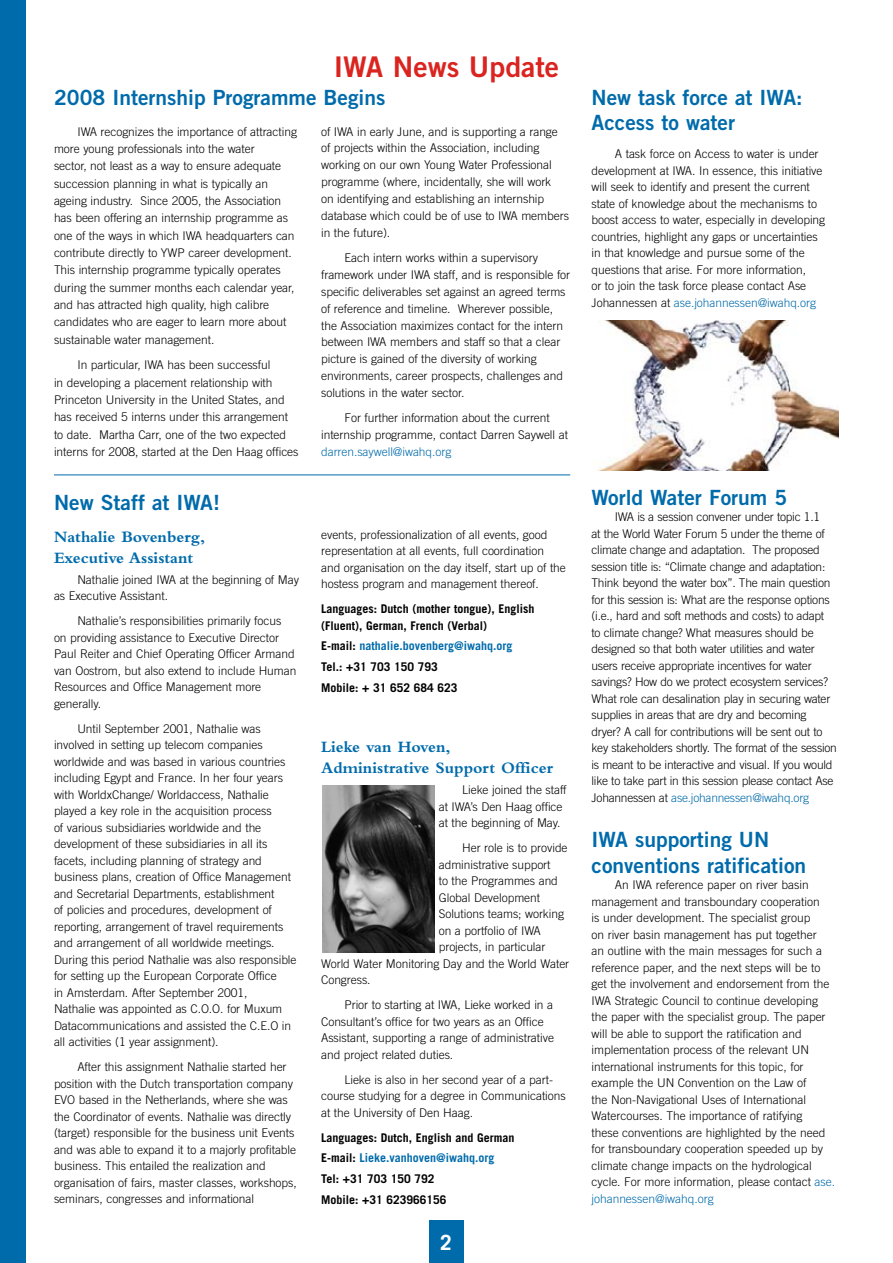
<style>
.page{position:relative;width:893px;height:1263px;background:#fff}
.page>*{position:absolute;margin:0;border:0;box-sizing:border-box;transform-origin:0 0}
.t1{font:28.5px "Trade Gothic Bold Two";color:#da2420}
.t2{font:21px/25.2px "Trade Gothic Bold Two";color:#006bab}
.t3{font:700 16.5px/21px "Bembo";color:#006bab}
.t4{font:300 12px/16.5px "Trade Gothic";letter-spacing:-.005em;color:#000}
.t5{font:700 12px/20.7px "Trade Gothic";color:#000}
.t6{font:300 12px "Trade Gothic";letter-spacing:-.005em;color:#006bab}
.s1{color:#006bab}
</style>
<div class="page">
<div style="left:429px;top:1220px;width:34px;height:43px;background:#006bab"></div>
<div style="left:0;top:0;width:26px;height:1263px;background:#006bab"></div>
<hr style="left:54px;top:474px;width:516px;height:1px;background:#006bab">
<img style="left:323px;top:785px;width:112px;height:167px">
<img style="left:598px;top:320px;width:241px;height:150px">
<h1 class="t1" style="left:334px;top:49px;width:227px">IWA News Update</h1>
<h2 class="t2" style="left:54px;top:85px;width:333px">2008 Internship Programme Begins</h2>
<p class="t4" style="left:54px;top:122px;width:245px;line-height:17.4px;text-indent:23px">IWA recognizes the importance of attracting more young professionals into the water<br>sector, not least as a way to ensure adequate succession planning in what is typically an ageing industry. Since 2005, the Association has been offering an internship programme as one of the ways in which IWA headquarters can contribute directly to YWP career development.<br>This internship programme typically operates during the summer months each calendar year, and has attracted high quality, high calibre candidates who are eager to learn more about sustainable water management.</p>
<p class="t4" style="left:54px;top:356px;width:246px;line-height:17.4px;text-indent:23px">In particular, IWA has been successful<br>in developing a placement relationship with Princeton University in the United States, and has received 5 interns under this arrangement to date. Martha Carr, one of the two expected interns for 2008, started at the Den Haag offices</p>
<h2 class="t2" style="left:54px;top:490px;width:168px">New Staff at IWA!</h2>
<h3 class="t3" style="left:54px;top:526px;width:153px">Nathalie Bovenberg,<br>Executive Assistant</h3>
<p class="t4" style="left:54px;top:571px;width:247px;text-indent:23px">Nathalie joined IWA at the beginning of May as Executive Assistant.</p>
<p class="t4" style="left:54px;top:612px;width:244px;text-indent:23px">Nathalie’s responsibilities primarily focus on providing assistance to Executive Director Paul Reiter and Chief Operating Officer Armand van Oostrom, but also extend to include Human Resources and Office Management more generally.</p>
<p class="t4" style="left:54px;top:720px;width:244px;text-indent:23px">Until September 2001, Nathalie was involved in setting up telecom companies worldwide and was based in various countries including Egypt and France. In her four years with WorldxChange/ Worldaccess, Nathalie played a key role in the acquisition process<br>of various subsidiaries worldwide and the development of these subsidiaries in all its facets, including planning of strategy and business plans, creation of Office Management and Secretarial Departments, establishment<br>of policies and procedures, development of reporting, arrangement of travel requirements and arrangement of all worldwide meetings.<br>During this period Nathalie was also responsible for setting up the European Corporate Office<br>in Amsterdam. After September 2001,<br>Nathalie was appointed as C.O.O. for Muxum Datacommunications and assisted the C.E.O in all activities (1 year assignment).</p>
<p class="t4" style="left:54px;top:1058px;width:244px;text-indent:23px">After this assignment Nathalie started her position with the Dutch transportation company EVO based in the Netherlands, where she was the Coordinator of events. Nathalie was directly (target) responsible for the business unit Events and was able to expand it to a majorly profitable business. This entailed the realization and organisation of fairs, master classes, workshops, seminars, congresses and informational</p>
<p class="t4" style="left:321px;top:123px;width:249px">of IWA in early June, and is supporting a range of projects within the Association, including working on our own Young Water Professional programme (where, incidentally, she will work<br>on identifying and establishing an internship database which could be of use to IWA members in the future).</p>
<p class="t4" style="left:321px;top:249px;width:251px;text-indent:23px">Each intern works within a supervisory framework under IWA staff, and is responsible for specific deliverables set against an agreed terms of reference and timeline. Wherever possible, the Association maximizes contact for the intern between IWA members and staff so that a clear picture is gained of the diversity of working environments, career prospects, challenges and solutions in the water sector.</p>
<p class="t4" style="left:321px;top:410px;width:248px;text-align:center">For further information about the current internship programme, contact Darren Saywell at</p>
<p class="t6" style="left:321px;top:445px;width:132px">darren.saywell@iwahq.org</p>
<p class="t4" style="left:321px;top:526px;width:246px">events, professionalization of all events, good representation at all events, full coordination and organisation on the day itself, start up of the hostess program and management thereof.</p>
<p class="t5" style="left:321px;top:600px;width:215px;line-height:16.5px">Languages: Dutch (mother tongue), English (Fluent), German, French (Verbal)</p>
<p class="t5" style="left:321px;top:636px;width:193px">E-mail: <span class="s1">nathalie.bovenberg@iwahq.org<br></span>Tel.: +31 703 150 793<br>Mobile: + 31 652 684 623</p>
<h3 class="t3" style="left:321px;top:737px;width:234px">Lieke van Hoven,<br>Administrative Support Officer</h3>
<p class="t4" style="left:439px;top:781px;width:129px;text-indent:23px">Lieke joined the staff at IWA’s Den Haag office at the beginning of May.</p>
<p class="t4" style="left:462px;top:839px;width:107px">Her role is to provide</p>
<p class="t4" style="left:439px;top:856px;width:113px">administrative support</p>
<p class="t4" style="left:439px;top:872px;width:121px">to the Programmes and</p>
<p class="t4" style="left:439px;top:889px;width:103px">Global Development</p>
<p class="t4" style="left:439px;top:905px;width:127px">Solutions teams; working</p>
<p class="t4" style="left:439px;top:922px;width:103px">on a portfolio of IWA</p>
<p class="t4" style="left:439px;top:938px;width:108px">projects, in particular</p>
<p class="t4" style="left:321px;top:955px;width:250px">World Water Monitoring Day and the World Water</p>
<p class="t4" style="left:321px;top:971px;width:51px">Congress.</p>
<p class="t4" style="left:321px;top:996px;width:234px;text-indent:23px">Prior to starting at IWA, Lieke worked in a Consultant’s office for two years as an Office Assistant, supporting a range of administrative and project related duties.</p>
<p class="t4" style="left:321px;top:1071px;width:246px;text-indent:23px">Lieke is also in her second year of a part&shy;course studying for a degree in Communications at the University of Den Haag.</p>
<p class="t5" style="left:321px;top:1127px;width:195px">Languages: Dutch, English and German<br>E-mail: <span class="s1">Lieke.vanhoven@iwahq.org<br></span>Tel: +31 703 150 792<br>Mobile: +31 623966156</p>
<h2 class="t2" style="left:591px;top:85px;width:213px">New task force at IWA:<br>Access to water</h2>
<p class="t4" style="left:591px;top:146px;width:235px;text-indent:23px">A task force on Access to water is under development at IWA. In essence, this initiative will seek to identify and present the current state of knowledge about the mechanisms to boost access to water, especially in developing countries, highlight any gaps or uncertainties in that knowledge and pursue some of the questions that arise. For more information,<br>or to join the task force please contact Ase Johannessen at <span class="s1">ase.johannessen@iwahq.org</span></p>
<h2 class="t2" style="left:591px;top:484px;width:197px">World Water Forum 5</h2>
<p class="t4" style="left:591px;top:509px;width:247px;text-indent:23px">IWA is a session convener under topic 1.1<br>at the World Water Forum 5 under the theme of climate change and adaptation. The proposed session title is: “Climate change and adaptation:<br>Think beyond the water box”. The main question for this session is: What are the response options (i.e., hard and soft methods and costs) to adapt<br>to climate change? What measures should be designed so that both water utilities and water users receive appropriate incentives for water savings? How do we protect ecosystem services?<br>What role can desalination play in securing water supplies in areas that are dry and becoming dryer? A call for contributions will be sent out to key stakeholders shortly. The format of the session is meant to be interactive and visual. If you would like to take part in this session please contact Ase Johannessen at <span class="s1">ase.johannessen@iwahq.org</span></p>
<h2 class="t2" style="left:591px;top:827px;width:216px">IWA supporting UN conventions ratification</h2>
<p class="t4" style="left:591px;top:876px;width:245px;text-indent:23px">An IWA reference paper on river basin management and transboundary cooperation<br>is under development. The specialist group<br>on river basin management has put together<br>an outline with the main messages for such a reference paper, and the next steps will be to get the involvement and endorsement from the IWA Strategic Council to continue developing the paper with the specialist group. The paper will be able to support the ratification and implementation process of the relevant UN international instruments for this topic, for example the UN Convention on the Law of<br>the Non-Navigational Uses of International Watercourses. The importance of ratifying<br>these conventions are highlighted by the need for transboundary cooperation speeded up by climate change impacts on the hydrological cycle. For more information, please contact <span class="s1">ase. johannessen@iwahq.org</span></p>
</div>
